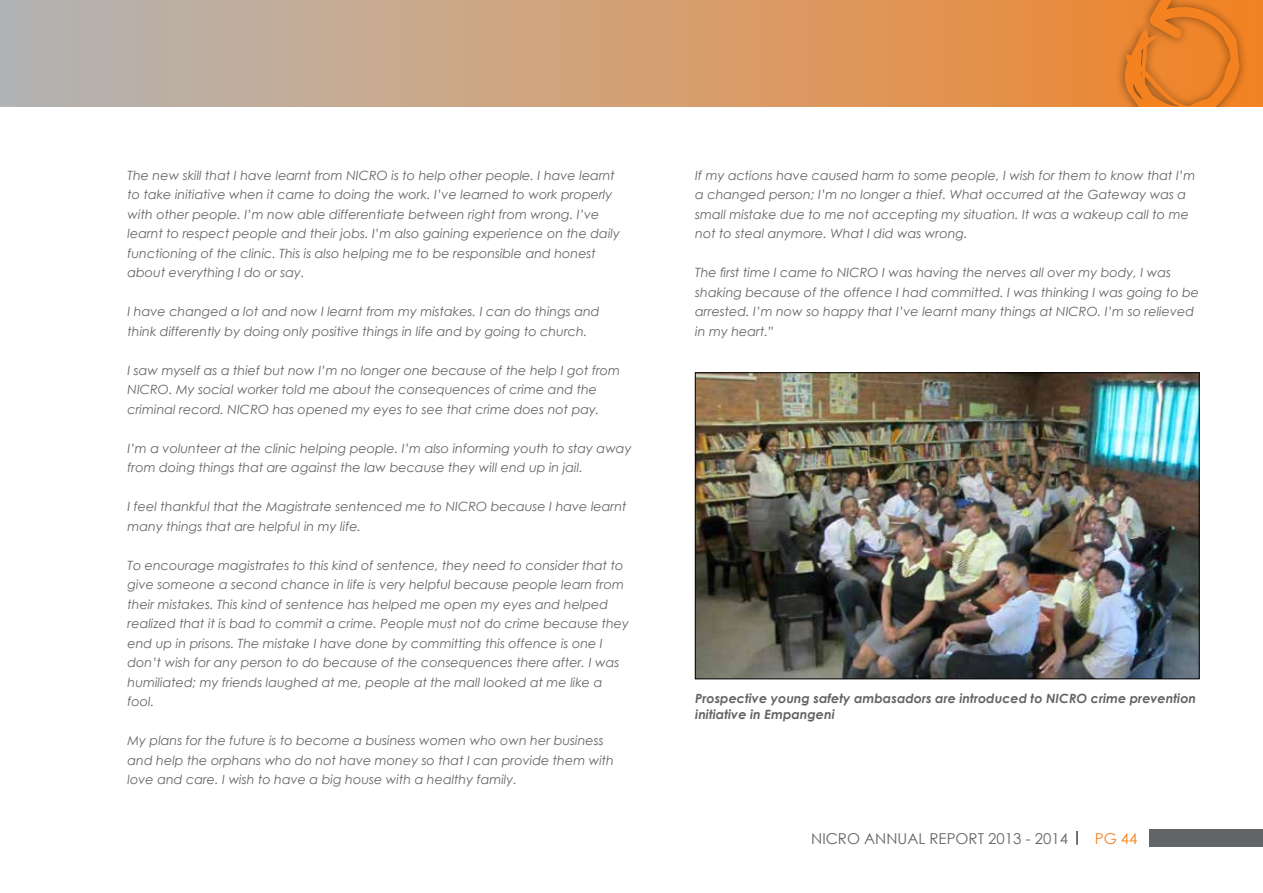
<style>
.page{position:relative;width:1263px;height:893px;background:#fff}
.page>*{position:absolute;margin:0;border:0;box-sizing:border-box;transform-origin:0 0}
.t1{font:15px "Century Gothic";color:#636466}
.t2{font:italic 12.75px/19.5px "Century Gothic";color:#636466}
.t3{font:italic 700 12.75px/15.3px "Century Gothic";color:#636466}
.s1{color:#000}
.s2{color:#f58220}
</style>
<div class="page">
<div style="left:1150px;top:830px;width:113px;height:17px;background:#636466"></div>
<img style="left:697px;top:375px;width:500px;height:302px">
<div style="left:695px;top:373px;width:504px;height:306px;border:1px solid #000"></div>
<svg style="left:0;top:0;width:1263px;height:106px;background:#cfa179"></svg>
<div style="left:1115px;top:0;width:134px;height:106px;background:#000;opacity:.45"></div>
<svg style="left:1124px;top:0;width:116px;height:106px;background:#e77f26"></svg>
<p class="t2" style="left:128px;top:165px;width:494px">The new skill that I have learnt from NICRO is to help other people. I have learnt to take initiative when it came to doing the work. I’ve learned to work properly with other people. I’m now able differentiate between right from wrong. I’ve learnt to respect people and their jobs. I’m also gaining experience on the daily functioning of the clinic. This is also helping me to be responsible and honest about everything I do or say.</p>
<p class="t2" style="left:128px;top:302px;width:474px">I have changed a lot and now I learnt from my mistakes. I can do things and think differently by doing only positive things in life and by going to church.</p>
<p class="t2" style="left:128px;top:360px;width:494px">I saw myself as a thief but now I’m no longer one because of the help I got from<br>NICRO. My social worker told me about the consequences of crime and the criminal record. NICRO has opened my eyes to see that crime does not pay.</p>
<p class="t2" style="left:128px;top:438px;width:505px">I’m a volunteer at the clinic helping people. I’m also informing youth to stay away from doing things that are against the law because they will end up in jail.</p>
<p class="t2" style="left:128px;top:497px;width:500px">I feel thankful that the Magistrate sentenced me to NICRO because I have learnt many things that are helpful in my life.</p>
<p class="t2" style="left:128px;top:555px;width:503px">To encourage magistrates to this kind of sentence, they need to consider that to give someone a second chance in life is very helpful because people learn from their mistakes. This kind of sentence has helped me open my eyes and helped realized that it is bad to commit a crime. People must not do crime because they end up in prisons. The mistake I have done by committing this offence is one I don’t wish for any person to do because of the consequences there after. I was humiliated; my friends laughed at me, people at the mall looked at me like a fool.</p>
<p class="t2" style="left:128px;top:731px;width:488px">My plans for the future is to become a business women who own her business and help the orphans who do not have money so that I can provide them with love and care. I wish to have a big house with a healthy family.</p>
<p class="t2" style="left:695px;top:165px;width:502px">If my actions have caused harm to some people, I wish for them to know that I’m a changed person; I’m no longer a thief. What occurred at the Gateway was a small mistake due to me not accepting my situation. It was a wakeup call to me not to steal anymore. What I did was wrong.</p>
<p class="t2" style="left:695px;top:263px;width:505px">The first time I came to NICRO I was having the nerves all over my body, I was shaking because of the offence I had committed. I was thinking I was going to be arrested. I’m now so happy that I’ve learnt many things at NICRO. I’m so relieved in my heart.”</p>
<p class="t3" style="left:695px;top:691px;width:502px">Prospective young safety ambasadors are introduced to NICRO crime prevention initiative in Empangeni</p>
<p class="t1" style="left:811px;top:829px;width:328px">NICRO ANNUAL REPORT 2013 - 2014 <span class="s1">|</span> <span class="s2">PG 44</span></p>
</div>
